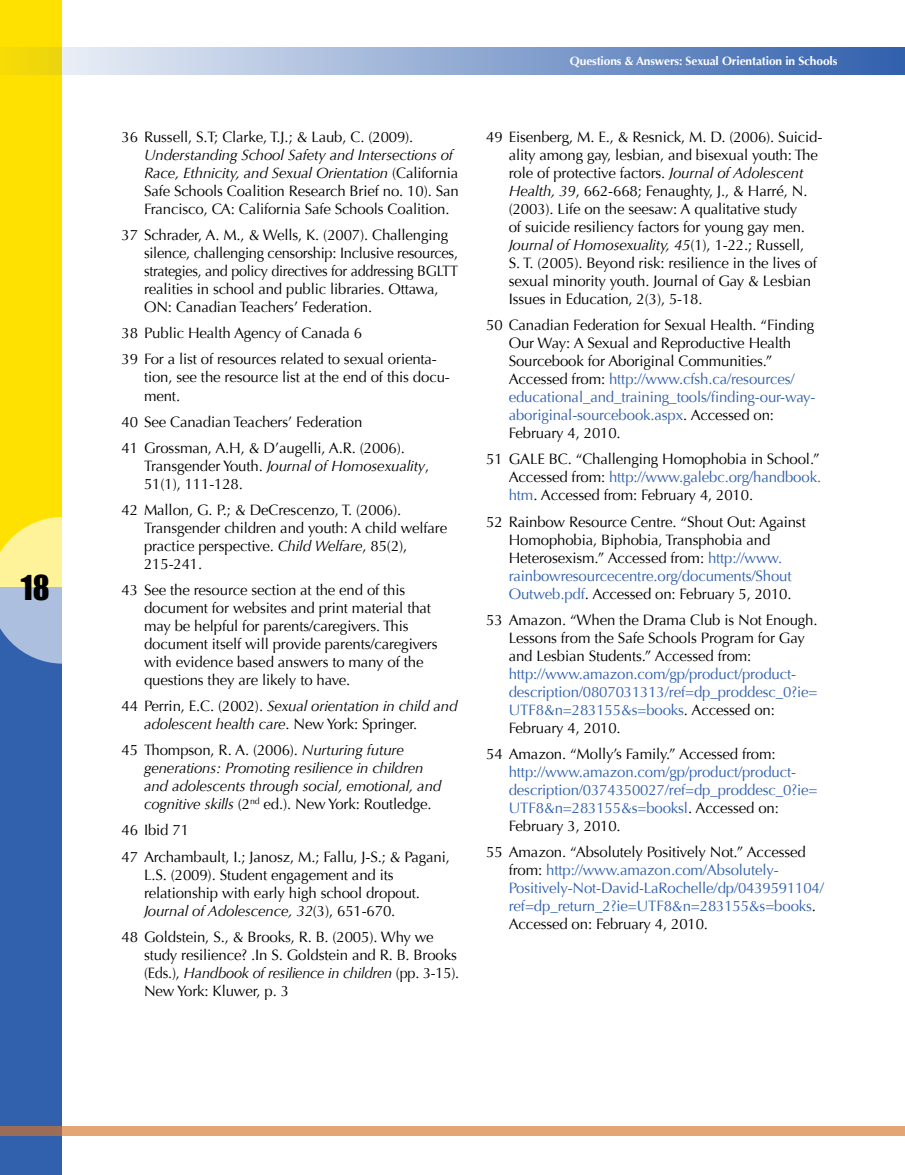
<style>
.page{position:relative;width:905px;height:1175px;background:#fff}
.page>*{position:absolute;margin:0;border:0;box-sizing:border-box;transform-origin:0 0}
.t1{font:31.5px "Impact";color:#000}
.t2{font:15px/18px "Optima";letter-spacing:-.01em;color:#000}
.t3{font:15px/18px "Optima";letter-spacing:-.01em;color:#3160ad}
.t4{font:italic 15px/18px "Optima";letter-spacing:-.01em;color:#000}
.t5{font:700 12px "Optima";letter-spacing:-.01em;color:#fff}
.s1{font-style:italic}
.s2{font-style:normal}
.s3{color:#3160ad}
.s4{color:#000}
</style>
<div class="page">
<div style="left:0;top:585px;width:62px;height:589px;background:#3160ad"></div>
<div style="left:0;top:0;width:62px;height:586px;background:#ffe100"></div>
<div style="left:0;top:1126px;width:904px;height:10px;background:#e4a575"></div>
<svg style="left:0;top:517px;width:62px;height:146px;background:#cbcfae"></svg>
<svg style="left:15px;top:47px;width:889px;height:27px;background:#92a9c7"></svg>
<svg style="left:904px;top:47px;width:1px;height:27px"></svg>
<h1 class="t1" style="left:21px;top:563px;width:30px">18</h1>
<p class="t2" style="left:122px;top:128px;width:293px">36 Russell, S.T; Clarke, T.J.; &amp; Laub, C. (2009).</p>
<p class="t2" style="left:144px;top:146px;width:316px"><span class="s1">Understanding School Safety and Intersections of Race, Ethnicity, and Sexual Orientation</span> (California Safe Schools Coalition Research Brief no. 10). San Francisco, CA: California Safe Schools Coalition.</p>
<p class="t2" style="left:144px;top:226px;width:315px;text-indent:-22px">37 Schrader, A. M., &amp; Wells, K. (2007). Challenging silence, challenging censorship: Inclusive resources, strategies, and policy directives for addressing BGLTT realities in school and public libraries. Ottawa, ON: Canadian Teachers’ Federation.</p>
<p class="t2" style="left:122px;top:320px;width:317px;line-height:26.1px">38 Public Health Agency of Canada 6<br>39 For a list of resources related to sexual orienta-</p>
<p class="t2" style="left:144px;top:368px;width:307px">tion, see the resource list at the end of this docu&shy;ment.</p>
<p class="t2" style="left:122px;top:409px;width:285px;line-height:26.1px">40 See Canadian Teachers’ Federation<br>41 Grossman, A.H, &amp; D’augelli, A.R. (2006).</p>
<p class="t2" style="left:144px;top:457px;width:287px">Transgender Youth. <span class="s1">Journal of Homosexuality</span>,<br>51(1), 111-128.</p>
<p class="t2" style="left:144px;top:501px;width:305px;text-indent:-22px">42 Mallon, G. P.; &amp; DeCrescenzo, T. (2006).<br>Transgender children and youth: A child welfare practice perspective. <span class="s1">Child Welfare</span>, 85(2), 215-241.</p>
<p class="t2" style="left:144px;top:581px;width:295px;text-indent:-22px">43 See the resource section at the end of this document for websites and print material that may be helpful for parents/caregivers. This document itself will provide parents/caregivers with evidence based answers to many of the questions they are likely to have.</p>
<p class="t4" style="left:144px;top:697px;width:315px;text-indent:-22px"><span class="s2">44 Perrin, E.C. (2002).</span> Sexual orientation in child and adolescent health care<span class="s2">. New York: Springer.</span></p>
<p class="t4" style="left:144px;top:741px;width:299px;text-indent:-22px"><span class="s2">45 Thompson, R. A. (2006).</span> Nurturing future generations: Promoting resilience in children and adolescents through social, emotional, and cognitive skills <span class="s2">(2</span><sup>nd</sup> <span class="s2">ed.). New York: Routledge.</span></p>
<p class="t2" style="left:121px;top:817px;width:330px;line-height:26.1px">46 Ibid 71<br>47 Archambault, I.; Janosz, M.; Fallu, J-S.; &amp; Pagani,</p>
<p class="t2" style="left:144px;top:865px;width:277px">L.S. (2009). Student engagement and its relationship with early high school dropout.<br><span class="s1">Journal of Adolescence, 32</span>(3), 651-670.</p>
<p class="t2" style="left:144px;top:927px;width:316px;text-indent:-22px">48 Goldstein, S., &amp; Brooks, R. B. (2005). Why we study resilience? .In S. Goldstein and R. B. Brooks (Eds.), <span class="s1">Handbook of resilience in children</span> (pp. 3-15).<br>New York: Kluwer, p. 3</p>
<p class="t5" style="left:570px;top:54px;width:269px">Questions &amp; Answers: Sexual Orientation in Schools</p>
<p class="t2" style="left:509px;top:128px;width:315px;text-indent:-22px">49 Eisenberg, M. E., &amp; Resnick, M. D. (2006). Suicid&shy;ality among gay, lesbian, and bisexual youth: The role of protective factors. <span class="s1">Journal of Adolescent Health, 39</span>, 662-668; Fenaughty, J., &amp; Harré, N. (2003). Life on the seesaw: A qualitative study<br>of suicide resiliency factors for young gay men.<br><span class="s1">Journal of Homosexuality, 45</span>(1), 1-22.; Russell,<br>S. T. (2005). Beyond risk: resilience in the lives of sexual minority youth. Journal of Gay &amp; Lesbian Issues in Education, 2(3), 5-18.</p>
<p class="t2" style="left:509px;top:316px;width:308px;text-indent:-22px">50 Canadian Federation for Sexual Health. “Finding Our Way: A Sexual and Reproductive Health Sourcebook for Aboriginal Communities.” Accessed from: <span class="s3">http://www.cfsh.ca/resources/ educational_and_training_tools/finding-our-way&shy;aboriginal-sourcebook.aspx</span>. Accessed on:<br>February 4, 2010.</p>
<p class="t2" style="left:509px;top:450px;width:314px;text-align:justify;text-indent:-23px">51 GALE BC. “Challenging Homophobia in School.” Accessed from: <span class="s3">http://www.galebc.org/handbook. htm</span>. Accessed from: February 4, 2010.</p>
<p class="t2" style="left:509px;top:512px;width:298px;text-indent:-22px">52 Rainbow Resource Centre. “Shout Out: Against Homophobia, Biphobia, Transphobia and Heterosexism.” Accessed from: <span class="s3">http://www. rainbowresourcecentre.org/documents/Shout Outweb.pdf</span>. Accessed on: February 5, 2010.</p>
<p class="t2" style="left:509px;top:611px;width:310px;text-indent:-22px">53 Amazon. “When the Drama Club is Not Enough.<br>Lessons from the Safe Schools Program for Gay and Lesbian Students.” Accessed from:</p>
<p class="t3" style="left:509px;top:665px;width:310px">http://www.amazon.com/gp/product/product&shy;description/0807031313/ref=dp_proddesc_0?ie= UTF8&amp;n=283155&amp;s=books<span class="s4">. Accessed on:<br>February 4, 2010.</span></p>
<p class="t2" style="left:486px;top:745px;width:291px">54 Amazon. “Molly’s Family.” Accessed from:</p>
<p class="t3" style="left:509px;top:763px;width:310px">http://www.amazon.com/gp/product/product&shy;description/0374350027/ref=dp_proddesc_0?ie= UTF8&amp;n=283155&amp;s=booksl<span class="s4">. Accessed on:<br>February 3, 2010.</span></p>
<p class="t3" style="left:509px;top:843px;width:317px;text-indent:-22px"><span class="s4">55 Amazon. “Absolutely Positively Not.” Accessed from:</span> http://www.amazon.com/Absolutely-Positively-Not-David-LaRochelle/dp/0439591104/ ref=dp_return_2?ie=UTF8&amp;n=283155&amp;s=books<span class="s4">.<br>Accessed on: February 4, 2010.</span></p>
</div>
